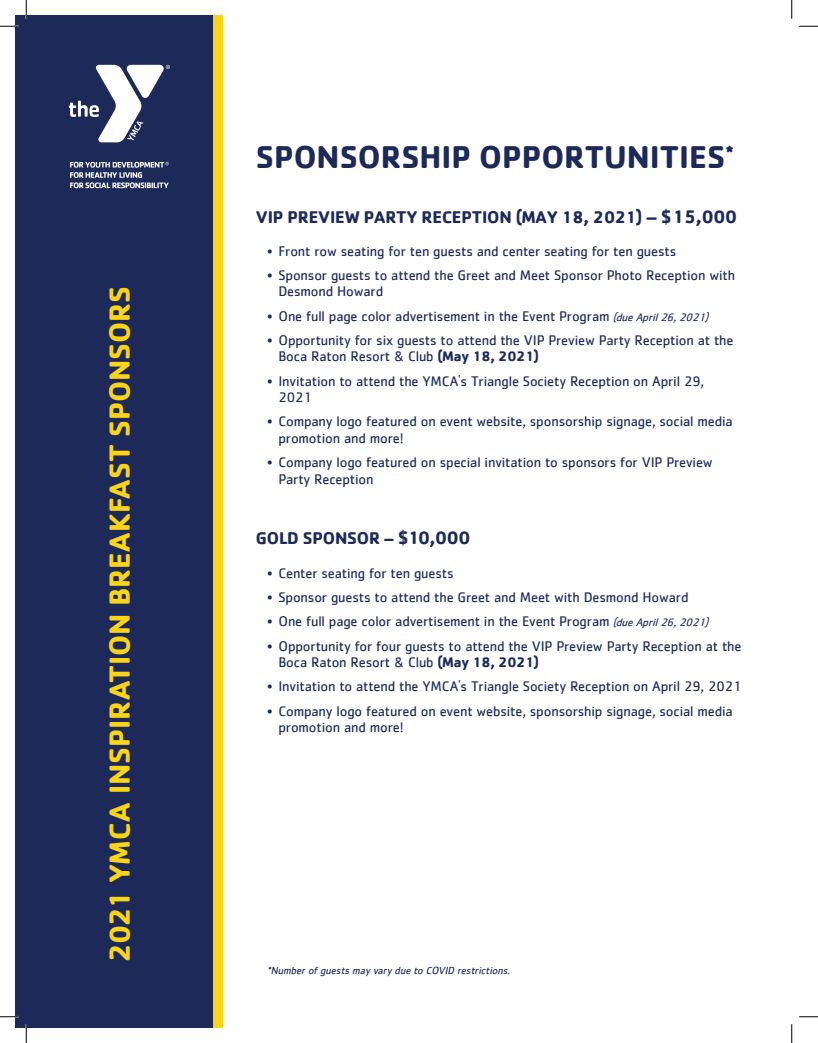
<style>
.page{position:relative;width:818px;height:1043px;background:#fff}
.page>*{position:absolute;margin:0;border:0;box-sizing:border-box;transform-origin:0 0}
.t1{font:700 32.5px "Cachet";color:#1d2a59}
.t2{font:700 30px "Cachet";color:#fbd515}
.t3{font:700 17.5px "Cachet";letter-spacing:-.01em;color:#1d2a59}
.t4{font:14.38px/16.2px "Cachet";letter-spacing:-.01em;color:#1d2a59}
.t5{font:italic 10.62px "Cachet";color:#1d2a59}
.s1{font-size:18.75px}
.s2{font-style:italic;font-size:11.25px}
.s3{font-weight:700}
</style>
<div class="page">
<div style="left:25px;top:15px;width:198px;height:1013px;background:#fbd515"></div>
<div style="left:15px;top:15px;width:198px;height:1013px;background:#1d2a59"></div>
<svg style="left:69px;top:65px;width:101px;height:77px"></svg>
<svg style="left:70px;top:162px;width:99px;height:26px"></svg>
<svg style="left:0;top:25px;width:19px;height:2px"></svg>
<svg style="left:799px;top:25px;width:19px;height:2px"></svg>
<svg style="left:0;top:1016px;width:19px;height:1px"></svg>
<svg style="left:799px;top:1016px;width:19px;height:1px"></svg>
<svg style="left:25px;top:0;width:2px;height:19px"></svg>
<svg style="left:25px;top:1024px;width:2px;height:18px"></svg>
<svg style="left:791px;top:0;width:1px;height:19px"></svg>
<svg style="left:791px;top:1024px;width:1px;height:18px"></svg>
<h2 class="t2" style="left:100px;top:962px;width:677px;rotate:-90deg">2021 YMCA INSPIRATION BREAKFAST SPONSORS</h2>
<h1 class="t1" style="left:256px;top:136px;width:479px">SPONSORSHIP OPPORTUNITIES<sup>*</sup></h1>
<p class="t3" style="left:256px;top:205px;width:483px">VIP PREVIEW PARTY RECEPTION (MAY 18, 2021) <span class="s1">– $15,000</span></p>
<p class="t4" style="left:267px;top:242px;width:410px">• Front row seating for ten guests and center seating for ten guests</p>
<p class="t4" style="left:278px;top:267px;width:458px;text-indent:-11px">• Sponsor guests to attend the Greet and Meet Sponsor Photo Reception with<br>Desmond Howard</p>
<p class="t4" style="left:267px;top:307px;width:446px">• One full page color advertisement in the Event Program <span class="s2">(dueApril26,2021)</span></p>
<p class="t4" style="left:278px;top:332px;width:456px;text-indent:-11px">• Opportunity for six guests to attend the VIP Preview Party Reception at the<br>Boca Raton Resort &amp; Club <span class="s3">(May 18, 2021)</span></p>
<p class="t4" style="left:278px;top:372px;width:427px;text-indent:-11px">• Invitation to attend the YMCA's Triangle Society Reception on April 29,<br>2021</p>
<p class="t4" style="left:278px;top:413px;width:456px;text-indent:-11px">• Company logo featured on event website, sponsorship signage, social media promotion and more!</p>
<p class="t4" style="left:278px;top:453px;width:436px;line-height:17.5px;text-indent:-11px">• Company logo featured on special invitation to sponsors for VIP Preview<br>Party Reception</p>
<p class="t3" style="left:256px;top:527px;width:216px">GOLD SPONSOR – <span class="s1">$10,000</span></p>
<p class="t4" style="left:267px;top:564px;width:188px">• Center seating for ten guests</p>
<p class="t4" style="left:267px;top:588px;width:423px">• Sponsor guests to attend the Greet and Meet with Desmond Howard</p>
<p class="t4" style="left:267px;top:613px;width:446px">• One full page color advertisement in the Event Program <span class="s2">(dueApril26,2021)</span></p>
<p class="t4" style="left:278px;top:637px;width:464px;text-indent:-11px">• Opportunity for four guests to attend the VIP Preview Party Reception at the<br>Boca Raton Resort &amp; Club <span class="s3">(May 18, 2021)</span></p>
<p class="t4" style="left:267px;top:678px;width:476px">• Invitation to attend the YMCA's Triangle Society Reception on April 29, 2021</p>
<p class="t4" style="left:278px;top:702px;width:456px;text-indent:-11px">• Company logo featured on event website, sponsorship signage, social media promotion and more!</p>
<p class="t5" style="left:267px;top:964px;width:247px">*Numberofguests may vary due to COVID restrictions.</p>
</div>
